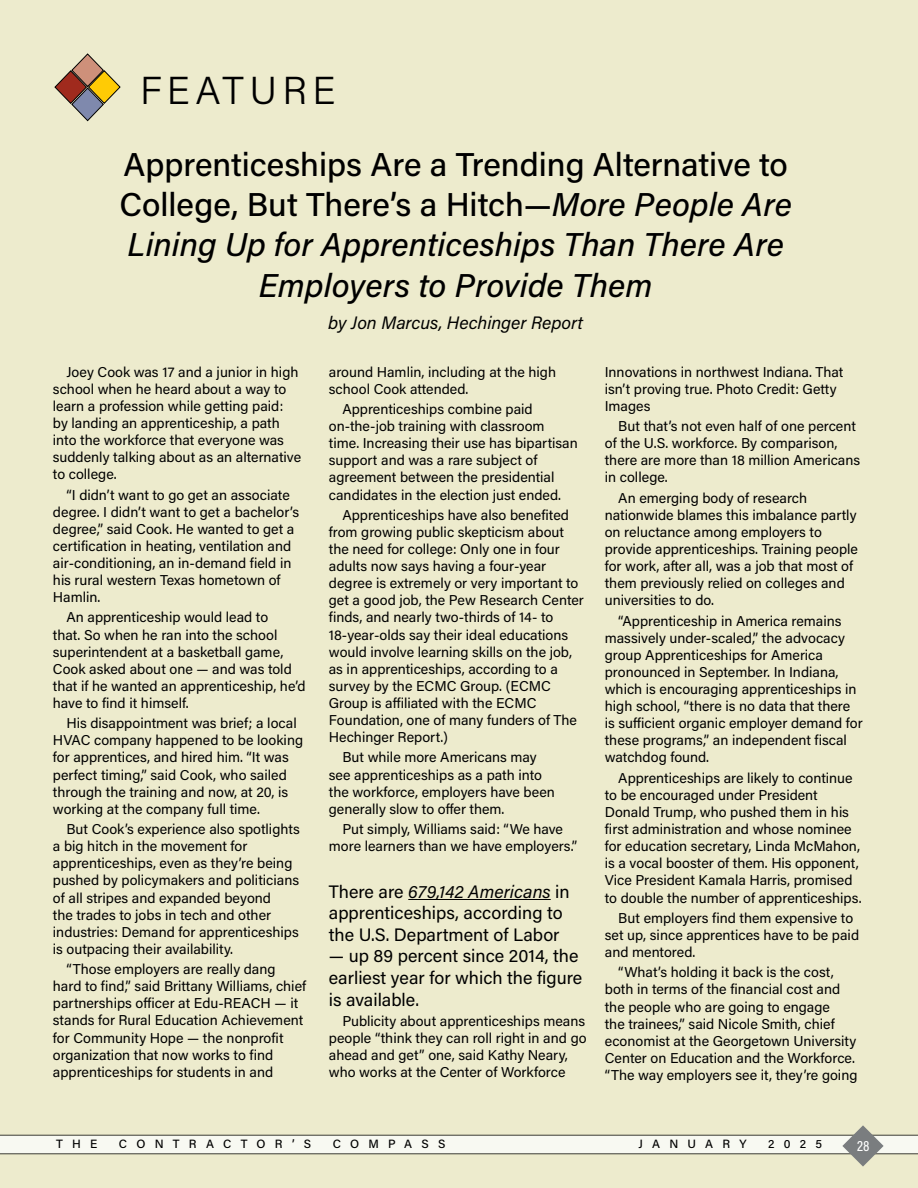
<style>
.page{position:relative;width:918px;height:1188px;background:#edebcd}
.page>*{position:absolute;margin:0;border:0;box-sizing:border-box;transform-origin:0 0}
.t1{font:300 39px "Acumin Pro";letter-spacing:.135em;color:#000}
.t2{font:italic 500 33px/40.5px "Acumin Pro";color:#000;text-align:center}
.t3{font:18px/21.6px "Acumin Pro";color:#000}
.t4{font:italic 18px "Acumin Pro";letter-spacing:-.005em;color:#000}
.t5{font:500 15px "Acumin Pro Cond";color:#fff}
.t6{font:14.25px/17.1px "Acumin Pro";color:#000}
.t7{font:500 12px "Acumin Pro";letter-spacing:.77em;color:#000}
.s1{font-style:normal}
.s2{font-style:italic}
</style>
<div class="page">
<svg style="left:0;top:1125px;width:918px;height:42px"></svg>
<hr style="left:408px;top:899px;width:143px;height:1px;background:#000">
<svg style="left:72px;top:54px;width:31px;height:32px"></svg>
<div style="left:72px;top:54px;width:31px;height:33px;border:1px solid #000;border-radius:50%"></div>
<svg style="left:55px;top:71px;width:31px;height:32px"></svg>
<div style="left:55px;top:71px;width:31px;height:32px;border:1px solid #000;border-radius:50%"></div>
<svg style="left:72px;top:88px;width:31px;height:33px"></svg>
<div style="left:72px;top:88px;width:31px;height:33px;border:1px solid #000;border-radius:50%"></div>
<svg style="left:89px;top:71px;width:31px;height:32px"></svg>
<div style="left:89px;top:71px;width:31px;height:32px;border:1px solid #000;border-radius:50%"></div>
<h1 class="t1" style="left:140px;top:63px;width:197px">FEATURE</h1>
<h2 class="t2" style="left:119px;top:142px;width:674px"><span class="s1">Apprenticeships Are a Trending Alternative to College, But There’s a Hitch—</span>More People Are Lining Up for Apprenticeships Than There Are Employers to Provide Them</h2>
<p class="t4" style="left:328px;top:310px;width:256px">by Jon Marcus, Hechinger Report</p>
<p class="t6" style="left:53px;top:362px;width:250px;text-indent:13px">Joey Cook was 17 and a junior in high school when he heard about a way to learn a profession while getting paid: by landing an apprenticeship, a path into the workforce that everyone was suddenly talking about as an alternative to college.</p>
<p class="t6" style="left:53px;top:485px;width:248px;text-indent:13px">“I didn’t want to go get an associate degree. I didn’t want to get a bachelor’s degree,” said Cook. He wanted to get a certification in heating, ventilation and air-conditioning, an in-demand field in his rural western Texas hometown of Hamlin.</p>
<p class="t6" style="left:53px;top:608px;width:254px;text-indent:13px">An apprenticeship would lead to<br>that. So when he ran into the school superintendent at a basketball game, Cook asked about one — and was told that if he wanted an apprenticeship, he’d have to find it himself.</p>
<p class="t6" style="left:53px;top:714px;width:252px;text-indent:13px">His disappointment was brief; a local HVAC company happened to be looking for apprentices, and hired him. “It was perfect timing,” said Cook, who sailed through the training and now, at 20, is working at the company full time.</p>
<p class="t6" style="left:53px;top:820px;width:248px;text-indent:13px">But Cook’s experience also spotlights a big hitch in the movement for apprenticeships, even as they’re being pushed by policymakers and politicians of all stripes and expanded beyond<br>the trades to jobs in tech and other industries: Demand for apprenticeships is outpacing their availability.</p>
<p class="t6" style="left:53px;top:960px;width:255px;text-indent:13px">“Those employers are really dang hard to find,” said Brittany Williams, chief partnerships officer at Edu-REACH — it stands for Rural Education Achievement for Community Hope — the nonprofit organization that now works to find apprenticeships for students in and</p>
<p class="t6" style="left:329px;top:362px;width:229px">around Hamlin, including at the high school Cook attended.</p>
<p class="t6" style="left:329px;top:400px;width:250px;text-indent:13px">Apprenticeships combine paid on-the-job training with classroom time. Increasing their use has bipartisan support and was a rare subject of agreement between the presidential candidates in the election just ended.</p>
<p class="t6" style="left:329px;top:506px;width:257px;text-indent:13px">Apprenticeships have also benefited from growing public skepticism about the need for college: Only one in four adults now says having a four-year degree is extremely or very important to get a good job, the Pew Research Center finds, and nearly two-thirds of 14- to 18-year-olds say their ideal educations would involve learning skills on the job, as in apprenticeships, according to a survey by the ECMC Group. (ECMC Group is affiliated with the ECMC Foundation, one of many funders of The Hechinger Report.)</p>
<p class="t6" style="left:329px;top:748px;width:228px;text-indent:13px">But while more Americans may see apprenticeships as a path into the workforce, employers have been generally slow to offer them.</p>
<p class="t6" style="left:329px;top:820px;width:250px;text-align:center">Put simply, Williams said: “We have more learners than we have employers.”</p>
<p class="t3" style="left:329px;top:880px;width:242px">There are <span class="s2">679,142 Americans</span> in apprenticeships, according to the U.S. Department of Labor</p>
<p class="t3" style="left:329px;top:945px;width:255px">— up 89 percent since 2014, the earliest year for which the figure is available.</p>
<p class="t6" style="left:329px;top:1012px;width:259px;text-indent:13px">Publicity about apprenticeships means people “think they can roll right in and go ahead and get” one, said Kathy Neary, who works at the Center of Workforce</p>
<p class="t6" style="left:605px;top:362px;width:240px">Innovations in northwest Indiana. That isn’t proving true. Photo Credit: Getty<br>Images</p>
<p class="t6" style="left:605px;top:417px;width:257px;text-indent:13px">But that’s not even half of one percent of the U.S. workforce. By comparison, there are more than 18 million Americans in college.</p>
<p class="t6" style="left:605px;top:489px;width:255px;text-indent:13px">An emerging body of research nationwide blames this imbalance partly on reluctance among employers to provide apprenticeships. Training people for work, after all, was a job that most of them previously relied on colleges and universities to do.</p>
<p class="t6" style="left:605px;top:612px;width:259px;text-indent:13px">“Apprenticeship in America remains massively under-scaled,” the advocacy group Apprenticeships for America pronounced in September. In Indiana, which is encouraging apprenticeships in high school, “there is no data that there is sufficient organic employer demand for these programs,” an independent fiscal watchdog found.</p>
<p class="t6" style="left:605px;top:769px;width:258px;text-indent:13px">Apprenticeships are likely to continue to be encouraged under President Donald Trump, who pushed them in his first administration and whose nominee for education secretary, Linda McMahon, is a vocal booster of them. His opponent, Vice President Kamala Harris, promised to double the number of apprenticeships.</p>
<p class="t6" style="left:605px;top:909px;width:256px;text-indent:13px">But employers find them expensive to set up, since apprentices have to be paid and mentored.</p>
<p class="t6" style="left:605px;top:963px;width:254px;text-indent:13px">“What’s holding it back is the cost, both in terms of the financial cost and the people who are going to engage<br>the trainees,” said Nicole Smith, chief economist at the Georgetown University Center on Education and the Workforce. “The way employers see it, they’re going</p>
<p class="t7" style="left:56px;top:1135px;width:43px">THE</p>
<p class="t7" style="left:119px;top:1135px;width:194px">CONTRACTOR’S</p>
<p class="t7" style="left:333px;top:1135px;width:114px">COMPASS</p>
<p class="t7" style="left:639px;top:1135px;width:110px">JANUARY</p>
<p class="t7" style="left:768px;top:1135px;width:55px">2025</p>
<p class="t5" style="left:857px;top:1136px;width:14px">28</p>
</div>
